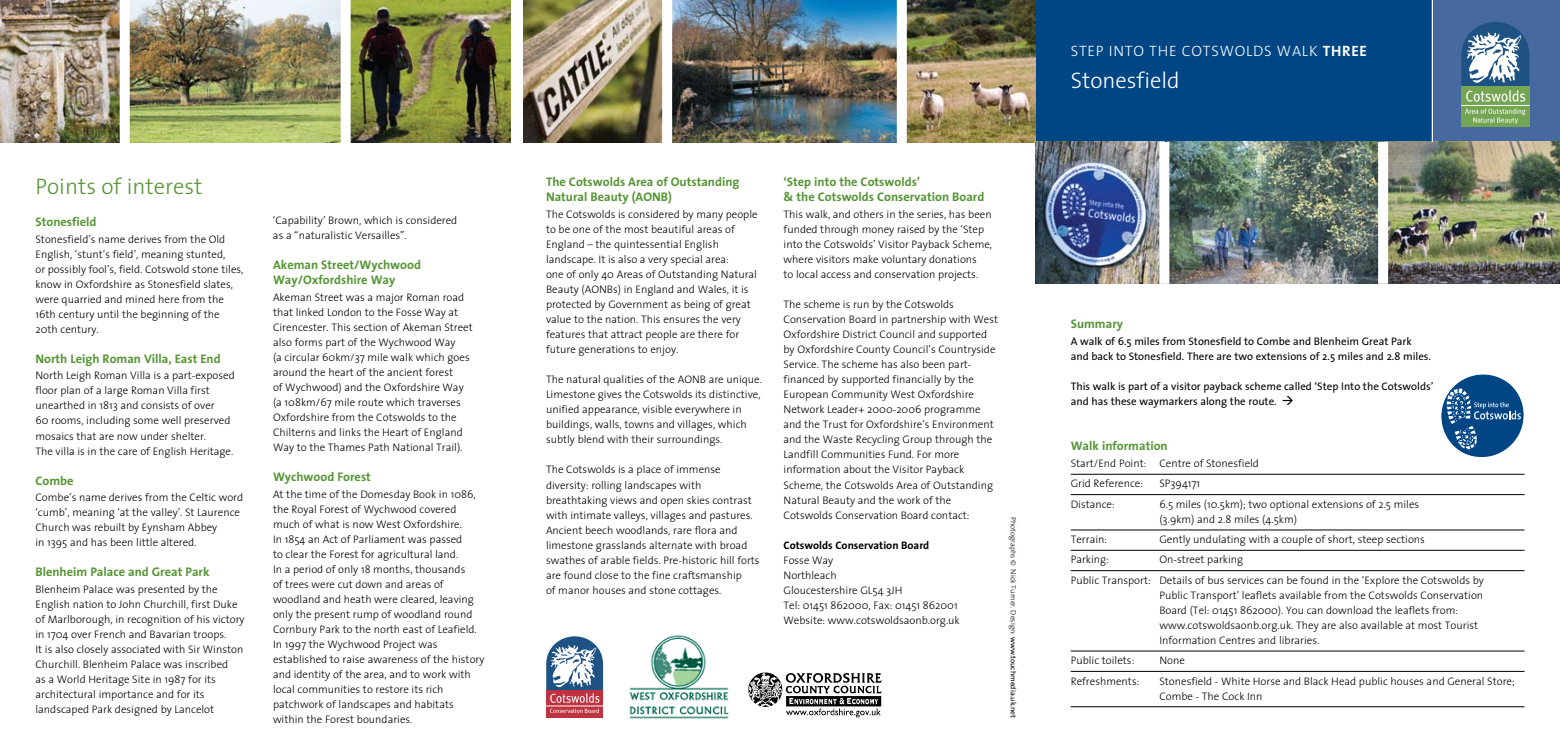
<style>
.page{position:relative;width:1560px;height:745px;background:#fff}
.page>*{position:absolute;margin:0;border:0;box-sizing:border-box;transform-origin:0 0}
.t1{font:300 22.5px "The Sans";color:#559534}
.t2{font:300 22.5px "The Sans";color:#fff}
.t3{font:300 15px "The Sans";letter-spacing:.05em;color:#fff}
.t4{font:700 12.5px/15px "The Sans";color:#559534}
.t5{font:300 11px/15px "The Sans";color:#000}
.t6{font:11px/15px "The Sans";color:#000}
.t7{font:700 11px "The Sans";color:#000}
.t8{font:300 7.5px "The Sans";color:#000}
.s1{font-weight:400}
.s2{font-weight:700}
</style>
<div class="page">
<div style="left:1035px;top:0;width:396px;height:142px;background:#004685"></div>
<div style="left:1431px;top:0;width:128px;height:142px;background:#466aa0"></div>
<img style="left:1035px;top:142px;width:124px;height:141px">
<img style="left:1169px;top:142px;width:208px;height:141px">
<img style="left:1388px;top:142px;width:171px;height:141px">
<div style="left:1460px;top:87px;width:69px;height:40px;background:#74a553"></div>
<svg style="left:1460px;top:22px;width:69px;height:102px"></svg>
<hr style="left:1431px;top:0;width:1px;height:142px;background:#fff">
<hr style="left:1070px;top:473px;width:454px;height:1px;background:#000">
<hr style="left:1070px;top:494px;width:454px;height:1px;background:#000">
<hr style="left:1070px;top:529px;width:454px;height:1px;background:#000">
<hr style="left:1070px;top:549px;width:454px;height:1px;background:#000">
<hr style="left:1070px;top:570px;width:454px;height:1px;background:#000">
<hr style="left:1070px;top:650px;width:454px;height:1px;background:#000">
<hr style="left:1070px;top:670px;width:454px;height:1px;background:#000">
<hr style="left:1070px;top:706px;width:454px;height:1px;background:#000">
<img style="left:672px;top:0;width:224px;height:142px">
<img style="left:906px;top:0;width:129px;height:142px">
<img style="left:523px;top:0;width:139px;height:142px">
<img style="left:130px;top:0;width:210px;height:142px">
<img style="left:350px;top:0;width:160px;height:142px">
<img style="left:0;top:0;width:120px;height:142px">
<svg style="left:1442px;top:375px;width:81px;height:82px"></svg>
<div style="left:546px;top:690px;width:57px;height:27px;background:#bf3240"></div>
<svg style="left:546px;top:636px;width:57px;height:77px"></svg>
<img style="left:629px;top:635px;width:100px;height:84px">
<img style="left:748px;top:672px;width:134px;height:45px">
<h1 class="t1" style="left:35px;top:167px;width:168px">Points of interest</h1>
<p class="t4" style="left:35px;top:213px;width:63px">Stonesfield</p>
<p class="t5" style="left:35px;top:231px;width:209px">Stonesfield’s name derives from the Old English, ‘stunt’s field’, meaning stunted,<br>or possibly fool’s, field. Cotswold stone tiles, know in Oxfordshire as Stonesfield slates, were quarried and mined here from the 16th century until the beginning of the 20th century.</p>
<p class="t4" style="left:35px;top:350px;width:187px">North Leigh Roman Villa, East End</p>
<p class="t5" style="left:35px;top:367px;width:201px">North Leigh Roman Villa is a part-exposed floor plan of a large Roman Villa first unearthed in 1813 and consists of over<br>60 rooms, including some well preserved mosaics that are now under shelter.<br>The villa is in the care of English Heritage.</p>
<p class="t4" style="left:35px;top:472px;width:40px">Combe</p>
<p class="t5" style="left:35px;top:489px;width:209px">Combe’s name derives from the Celtic word ‘cumb’, meaning ‘at the valley’. St Laurence Church was rebuilt by Eynsham Abbey<br>in 1395 and has been little altered.</p>
<p class="t4" style="left:35px;top:564px;width:176px">Blenheim Palace and Great Park</p>
<p class="t5" style="left:35px;top:581px;width:211px">Blenheim Palace was presented by the English nation to John Churchill, first Duke of Marlborough, in recognition of his victory in 1704 over French and Bavarian troops.<br>It is also closely associated with Sir Winston Churchill. Blenheim Palace was inscribed<br>as a World Heritage Site in 1987 for its architectural importance and for its landscaped Park designed by Lancelot</p>
<p class="t5" style="left:273px;top:212px;width:186px">‘Capability’ Brown, which is considered as a “naturalistic Versailles”.</p>
<p class="t4" style="left:273px;top:257px;width:149px">Akeman Street/Wychwood<br>Way/Oxfordshire Way</p>
<p class="t5" style="left:273px;top:289px;width:201px">Akeman Street was a major Roman road that linked London to the Fosse Way at Cirencester. This section of Akeman Street also forms part of the Wychwood Way<br>(a circular 60km/37 mile walk which goes around the heart of the ancient forest<br>of Wychwood) and the Oxfordshire Way (a 108km/67 mile route which traverses Oxfordshire from the Cotswolds to the Chilterns and links the Heart of England Way to the Thames Path National Trail).</p>
<p class="t4" style="left:273px;top:469px;width:99px">Wychwood Forest</p>
<p class="t5" style="left:273px;top:486px;width:213px">At the time of the Domesday Book in 1086, the Royal Forest of Wychwood covered much of what is now West Oxfordshire.<br>In 1854 an Act of Parliament was passed<br>to clear the Forest for agricultural land.<br>In a period of only 18 months, thousands<br>of trees were cut down and areas of woodland and heath were cleared, leaving only the present rump of woodland round Cornbury Park to the north east of Leafield.<br>In 1997 the Wychwood Project was established to raise awareness of the history and identity of the area, and to work with local communities to restore its rich patchwork of landscapes and habitats within the Forest boundaries.</p>
<p class="t4" style="left:546px;top:174px;width:195px">The Cotswolds Area of Outstanding<br>Natural Beauty (AONB)</p>
<p class="t5" style="left:546px;top:206px;width:213px">The Cotswolds is considered by many people to be one of the most beautiful areas of England – the quintessential English landscape. It is also a very special area:<br>one of only 40 Areas of Outstanding Natural Beauty (AONBs) in England and Wales, it is protected by Government as being of great value to the nation. This ensures the very features that attract people are there for future generations to enjoy.</p>
<p class="t5" style="left:546px;top:371px;width:217px">The natural qualities of the AONB are unique.<br>Limestone gives the Cotswolds its distinctive, unified appearance, visible everywhere in buildings, walls, towns and villages, which subtly blend with their surroundings.</p>
<p class="t5" style="left:546px;top:461px;width:215px">The Cotswolds is a place of immense diversity: rolling landscapes with breathtaking views and open skies contrast with intimate valleys, villages and pastures.<br>Ancient beech woodlands, rare flora and limestone grasslands alternate with broad swathes of arable fields. Pre-historic hill forts are found close to the fine craftsmanship<br>of manor houses and stone cottages.</p>
<p class="t4" style="left:783px;top:174px;width:202px">‘Step into the Cotswolds’<br>&amp; the Cotswolds Conservation Board</p>
<p class="t5" style="left:783px;top:206px;width:210px">This walk, and others in the series, has been funded through money raised by the ‘Step into the Cotswolds’ Visitor Payback Scheme, where visitors make voluntary donations<br>to local access and conservation projects.</p>
<p class="t5" style="left:783px;top:296px;width:216px">The scheme is run by the Cotswolds Conservation Board in partnership with West Oxfordshire District Council and supported by Oxfordshire County Council’s Countryside Service. The scheme has also been part&shy;financed by supported financially by the European Community West Oxfordshire Network Leader+ 2000-2006 programme and the Trust for Oxfordshire’s Environment and the Waste Recycling Group through the Landfill Communities Fund. For more information about the Visitor Payback Scheme, the Cotswolds Area of Outstanding Natural Beauty and the work of the Cotswolds Conservation Board contact:</p>
<p class="t7" style="left:783px;top:535px;width:147px">Cotswolds Conservation Board</p>
<p class="t5" style="left:783px;top:551px;width:178px">Fosse Way<br>Northleach<br>Gloucestershire GL54 3JH<br>Tel: 01451 862000, Fax: 01451 862001<br>Website: www.cotswoldsaonb.org.uk</p>
<p class="t8" style="left:1019px;top:516px;width:202px;rotate:90deg">Photographs © Nick Turner. Design: <span class="s1">www.touchmedia.uk.net</span></p>
<h2 class="t3" style="left:1070px;top:39px;width:298px">STEP INTO THE COTSWOLDS WALK <span class="s2">three</span></h2>
<h1 class="t2" style="left:1070px;top:61px;width:110px">Stonesfield</h1>
<p class="t4" style="left:1070px;top:316px;width:54px">Summary</p>
<p class="t6" style="left:1070px;top:333px;width:362px">A walk of 6.5 miles from Stonesfield to Combe and Blenheim Great Park and back to Stonesfield. There are two extensions of 2.5 miles and 2.8 miles.</p>
<p class="t6" style="left:1070px;top:378px;width:364px">This walk is part of a visitor payback scheme called ‘Step Into the Cotswolds’ and has these waymarkers along the route. →</p>
<p class="t4" style="left:1070px;top:438px;width:98px">Walk information</p>
<p class="t5" style="left:1070px;top:452px;width:190px;line-height:20.2px">Start/End Point: Centre of Stonesfield<br>Grid Reference:</p>
<p class="t5" style="left:1159px;top:475px;width:42px">SP394171</p>
<p class="t5" style="left:1070px;top:496px;width:46px">Distance:</p>
<p class="t5" style="left:1159px;top:496px;width:261px">6.5 miles (10.5km); two optional extensions of 2.5 miles (3.9km) and 2.8 miles (4.5km)</p>
<p class="t5" style="left:1070px;top:531px;width:38px">Terrain:</p>
<p class="t5" style="left:1159px;top:531px;width:267px">Gently undulating with a couple of short, steep sections</p>
<p class="t5" style="left:1070px;top:551px;width:40px">Parking:</p>
<p class="t5" style="left:1070px;top:549px;width:415px;line-height:20.2px;text-indent:89px">On-street parking<br>Public Transport: Details of bus services can be found in the ‘Explore the Cotswolds by</p>
<p class="t5" style="left:1159px;top:586px;width:325px">Public Transport’ leaflets available from the Cotswolds Conservation Board (Tel: 01451 862000). You can download the leaflets from: www.cotswoldsaonb.org.uk. They are also available at most Tourist Information Centres and libraries.</p>
<p class="t5" style="left:1070px;top:652px;width:65px">Public toilets:</p>
<p class="t5" style="left:1159px;top:652px;width:27px">None</p>
<p class="t5" style="left:1070px;top:672px;width:70px">Refreshments:</p>
<p class="t5" style="left:1159px;top:672px;width:357px">Stonesfield - White Horse and Black Head public houses and General Store;<br>Combe - The Cock Inn</p>
</div>
